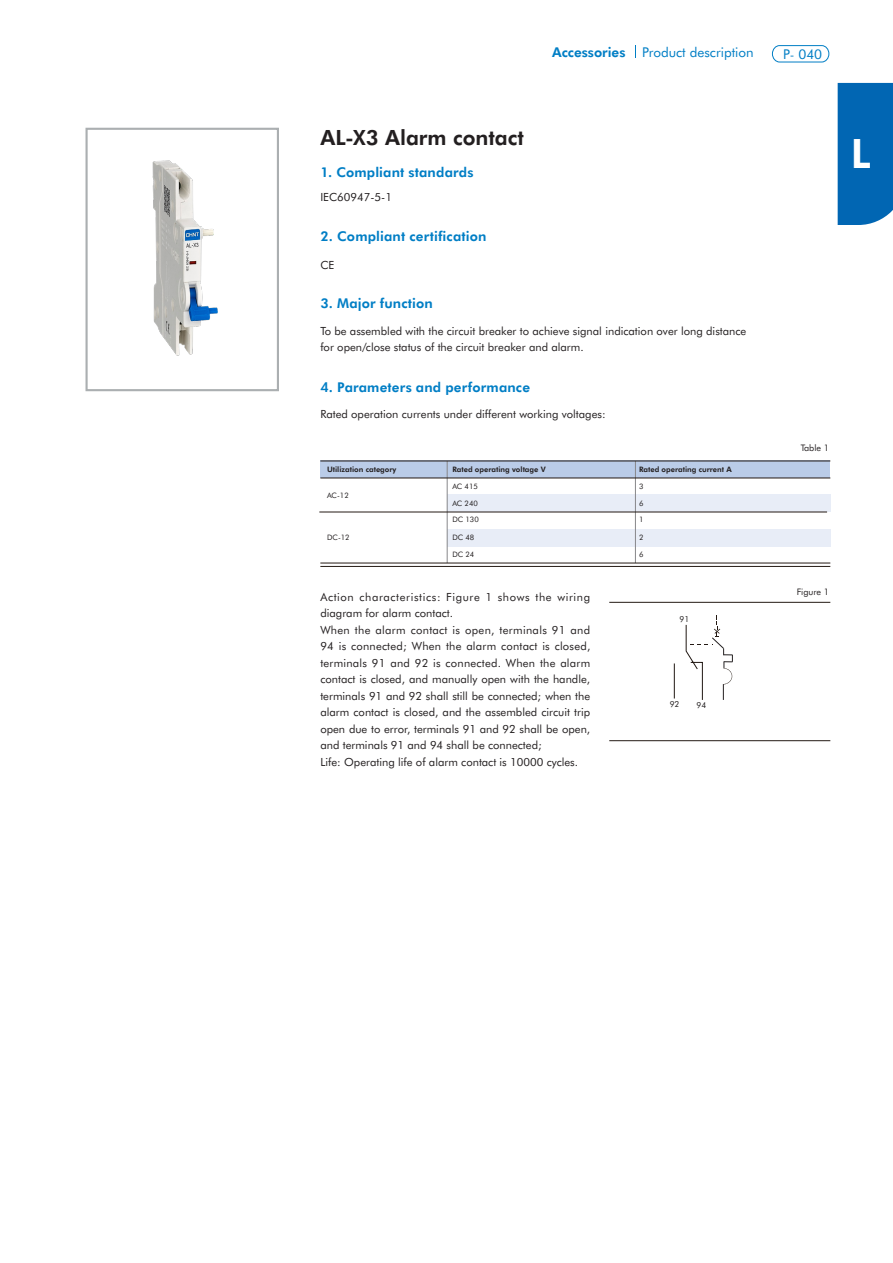
<style>
.page{position:relative;width:893px;height:1263px;background:#fff}
.page>*{position:absolute;margin:0;border:0;box-sizing:border-box;transform-origin:0 0}
.t1{font:700 40.5px "Futura BT";color:#fff}
.t2{font:700 21px "Futura BT";color:#231f20}
.t3{font:700 13.5px "Futura BT";letter-spacing:.01em;color:#007ec5}
.t4{font:13.5px "Futura BT";color:#007ec5}
.t5{font:11.25px/16.5px "Futura BT";color:#231f20;text-align:justify}
.t6{font:11.25px/16.5px "Futura BT";letter-spacing:.055em;color:#231f20}
.t7{font:9px "Futura BT";color:#231f20}
.t8{font:8.25px "Futura BT";color:#231f20}
.t9{font:700 7.5px "Futura BT";color:#231f20}
.t10{font:7.5px "Futura BT";color:#231f20}
.s1{font-weight:700}
.s2{font-weight:300}
</style>
<div class="page">
<div style="left:772px;top:45px;width:57px;height:17px;border:1px solid #007ec5;border-radius:8px"></div>
<svg style="left:635px;top:45px;width:1px;height:13px"></svg>
<div style="left:838px;top:83px;width:55px;height:142px;background:#0166b3"></div>
<div style="left:447px;top:495px;width:383px;height:17px;background:#e8edf7"></div>
<div style="left:447px;top:529px;width:383px;height:17px;background:#e8edf7"></div>
<div style="left:320px;top:461px;width:510px;height:17px;background:#bacce8"></div>
<hr style="left:320px;top:566px;width:510px;height:1px;background:#241a14">
<hr style="left:447px;top:461px;width:1px;height:102px;background:#87878a">
<hr style="left:635px;top:461px;width:1px;height:102px;background:#87878a">
<hr style="left:320px;top:563px;width:510px;height:1px;background:#241a14">
<hr style="left:320px;top:460px;width:510px;height:1px;background:#241a14">
<hr style="left:320px;top:477px;width:510px;height:1px;background:#241a14">
<hr style="left:609px;top:602px;width:221px;height:1px;background:#241a14">
<hr style="left:609px;top:740px;width:221px;height:1px;background:#241a14">
<hr style="left:319px;top:512px;width:508px;height:1px;background:#241a14">
<svg style="left:674px;top:615px;width:59px;height:85px"></svg>
<img style="left:152px;top:160px;width:66px;height:196px">
<div style="left:86px;top:128px;width:193px;height:263px;border:2px solid #abafb1"></div>
<p class="t4" style="left:552px;top:43px;width:203px"><span class="s1">Accessories</span> Product description</p>
<p class="t4" style="left:783px;top:45px;width:41px">P<span class="s2">-</span> 040</p>
<p class="t2" style="left:320px;top:123px;width:205px">AL-X3 Alarm contact</p>
<p class="t3" style="left:320px;top:162px;width:155px">1. Compliant standards</p>
<p class="t5" style="left:320px;top:188px;width:73px">IEC60947-5-1</p>
<p class="t3" style="left:320px;top:227px;width:168px">2. Compliant certification</p>
<p class="t5" style="left:320px;top:256px;width:16px">CE</p>
<p class="t3" style="left:320px;top:294px;width:114px">3. Major function</p>
<p class="t5" style="left:320px;top:322px;width:427px">To be assembled with the circuit breaker to achieve signal indication over long distance</p>
<p class="t5" style="left:320px;top:339px;width:265px">for open/close status of the circuit breaker and alarm.</p>
<p class="t3" style="left:320px;top:378px;width:211px">4. Parameters and performance</p>
<p class="t5" style="left:320px;top:405px;width:287px">Rated operation currents under different working voltages:</p>
<p class="t9" style="left:327px;top:464px;width:71px">Utilization category</p>
<p class="t9" style="left:452px;top:464px;width:95px">Rated operating voltage V</p>
<p class="t9" style="left:639px;top:464px;width:94px">Rated operating current A</p>
<p class="t10" style="left:327px;top:490px;width:23px">AC-12</p>
<p class="t10" style="left:327px;top:532px;width:24px">DC-12</p>
<p class="t10" style="left:452px;top:481px;width:27px">AC 415</p>
<p class="t10" style="left:639px;top:481px;width:6px">3</p>
<p class="t10" style="left:452px;top:498px;width:27px">AC 240</p>
<p class="t10" style="left:639px;top:498px;width:6px">6</p>
<p class="t10" style="left:452px;top:514px;width:28px">DC 130</p>
<p class="t10" style="left:639px;top:514px;width:6px">1</p>
<p class="t10" style="left:452px;top:532px;width:23px">DC 48</p>
<p class="t10" style="left:639px;top:532px;width:6px">2</p>
<p class="t10" style="left:452px;top:549px;width:23px">DC 24</p>
<p class="t10" style="left:639px;top:549px;width:6px">6</p>
<p class="t6" style="left:320px;top:588px;width:271px">Action characteristics: Figure 1 shows the wiring diagram for alarm contact.</p>
<p class="t5" style="left:320px;top:621px;width:271px">When the alarm contact is open, terminals 91 and 94 is connected; When the alarm contact is closed, terminals 91 and 92 is connected. When the alarm contact is closed, and manually open with the handle, terminals 91 and 92 shall still be connected; when the alarm contact is closed, and the assembled circuit trip open due to error, terminals 91 and 92 shall be open, and terminals 91 and 94 shall be connected;</p>
<p class="t5" style="left:320px;top:753px;width:259px">Life: Operating life of alarm contact is 10000 cycles.</p>
<p class="t8" style="left:680px;top:614px;width:11px">91</p>
<p class="t8" style="left:670px;top:699px;width:11px">92</p>
<p class="t8" style="left:696px;top:699px;width:11px">94</p>
<h1 class="t1" style="left:851px;top:125px;width:21px">L</h1>
<p class="t7" style="left:801px;top:442px;width:30px">Table 1</p>
<p class="t7" style="left:797px;top:585px;width:34px">Figure 1</p>
</div>
